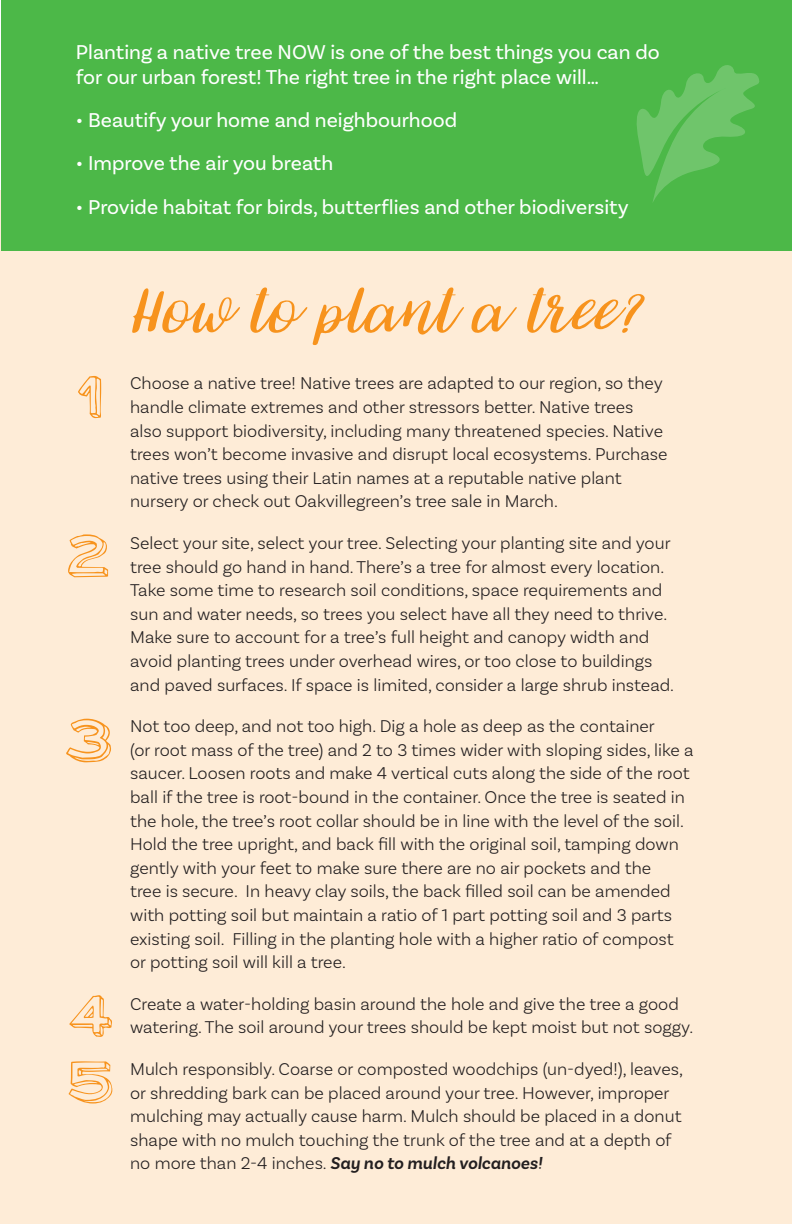
<style>
.page{position:relative;width:792px;height:1224px;background:#fff}
.page>*{position:absolute;margin:0;border:0;box-sizing:border-box;transform-origin:0 0}
.t1{font:72px "Jasmine";color:#f7931d}
.t2{font:64.4px/66.8px "Neo Retro Draw";color:#f7931d}
.t3{font:21px/25.2px "Basic Sans";color:#fff}
.t4{font:300 18px/23.6px "Basic Sans";color:#231f20}
.s1{font-weight:600;font-style:italic}
</style>
<div class="page">
<div style="left:0;top:190px;width:792px;height:1034px;background:#feecd7"></div>
<div style="left:1px;top:0;width:791px;height:251px;background:#4cb848"></div>
<svg style="left:636px;top:65px;width:123px;height:137px"></svg>
<p class="t3" style="left:76px;top:39px;width:585px">Planting a native tree NOW is one of the best things you can do for our urban forest! The right tree in the right place will…</p>
<p class="t3" style="left:76px;top:107px;width:383px">• Beautify your home and neighbourhood</p>
<p class="t3" style="left:76px;top:151px;width:259px">• Improve the air you breath</p>
<p class="t3" style="left:76px;top:194px;width:554px">• Provide habitat for birds, butterflies and other biodiversity</p>
<h2 class="t2" style="left:76px;top:362px;width:31px">1</h2>
<h2 class="t2" style="left:65px;top:521px;width:48px">2</h2>
<h2 class="t2" style="left:63px;top:706px;width:53px">3</h2>
<h2 class="t2" style="left:65px;top:981px;width:52px">4<br>5</h2>
<h1 class="t1" style="left:140px;top:275px;width:514px">How to plant a tree?</h1>
<p class="t4" style="left:130px;top:371px;width:539px">Choose a native tree! Native trees are adapted to our region, so they handle climate extremes and other stressors better. Native trees also support biodiversity, including many threatened species. Native trees won’t become invasive and disrupt local ecosystems. Purchase native trees using their Latin names at a reputable native plant nursery or check out Oakvillegreen’s tree sale in March.</p>
<p class="t4" style="left:130px;top:531px;width:546px">Select your site, select your tree. Selecting your planting site and your tree should go hand in hand. There’s a tree for almost every location.<br>Take some time to research soil conditions, space requirements and sun and water needs, so trees you select have all they need to thrive.<br>Make sure to account for a tree’s full height and canopy width and avoid planting trees under overhead wires, or too close to buildings and paved surfaces. If space is limited, consider a large shrub instead.</p>
<p class="t4" style="left:130px;top:714px;width:565px">Not too deep, and not too high. Dig a hole as deep as the container<br>(or root mass of the tree) and 2 to 3 times wider with sloping sides, like a saucer. Loosen roots and make 4 vertical cuts along the side of the root ball if the tree is root-bound in the container. Once the tree is seated in the hole, the tree’s root collar should be in line with the level of the soil.<br>Hold the tree upright, and back fill with the original soil, tamping down gently with your feet to make sure there are no air pockets and the<br>tree is secure. In heavy clay soils, the back filled soil can be amended with potting soil but maintain a ratio of 1 part potting soil and 3 parts existing soil. Filling in the planting hole with a higher ratio of compost or potting soil will kill a tree.</p>
<p class="t4" style="left:130px;top:992px;width:565px">Create a water-holding basin around the hole and give the tree a good watering. The soil around your trees should be kept moist but not soggy.</p>
<p class="t4" style="left:130px;top:1057px;width:554px">Mulch responsibly. Coarse or composted woodchips (un-dyed!), leaves, or shredding bark can be placed around your tree. However, improper mulching may actually cause harm. Mulch should be placed in a donut shape with no mulch touching the trunk of the tree and at a depth of no more than 2-4 inches. <span class="s1">Say no to mulch volcanoes!</span></p>
</div>
